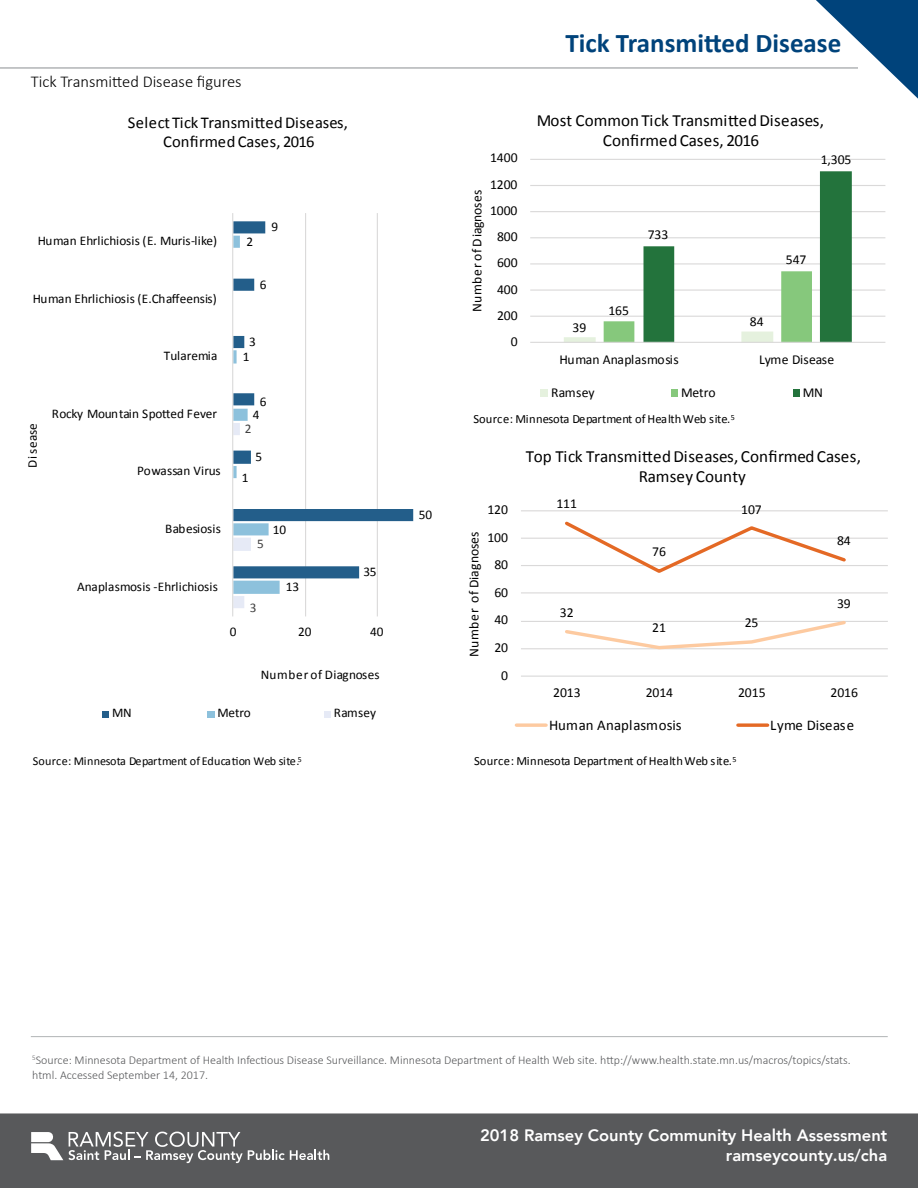
<style>
.page{position:relative;width:918px;height:1188px;background:#fff}
.page>*{position:absolute;margin:0;border:0;box-sizing:border-box;transform-origin:0 0}
.t1{font:700 27px "Calibri";color:#00437b}
.t2{font:17.1px/20.5px "Calibri";color:#000;text-align:center}
.t3{font:16.5px/19.8px "Calibri";letter-spacing:.005em;color:#000;text-align:center}
.Document_Name{font:800 16.5px "Avenir LT Com";color:#fff}
.Body_copy{font:300 16.5px "Calibri";color:#000}
.Footer_URL{font:800 16.5px "Avenir LT Com";color:#fff}
.t4{font:14.85px "Calibri";letter-spacing:.005em;color:#000}
.t5{font:13.65px "Calibri";letter-spacing:-.005em;color:#000}
.t6{font:13.65px "Calibri";letter-spacing:.025em;color:#000}
.t7{font:13.65px "Calibri";letter-spacing:.02em;color:#000}
.t8{font:13.2px "Calibri";color:#000}
.t9{font:13.2px "Calibri";letter-spacing:.025em;color:#000}
.t10{font:13.2px "Calibri";letter-spacing:.02em;color:#000}
.t11{font:13.2px "Calibri";letter-spacing:.035em;color:#000}
.t12{font:13.2px "Calibri";color:#414141}
.t13{font:12.6px "Calibri";letter-spacing:.02em;color:#000}
.t14{font:12.45px "Calibri";letter-spacing:.02em;color:#000}
.t15{font:12.15px "Calibri";letter-spacing:.015em;color:#000}
.footnotes{font:300 12px/14.4px "Calibri";color:#58595b}
</style>
<div class="page">
<hr style="left:0;top:67px;width:858px;height:2px;background:#b1b4b6">
<svg style="left:816px;top:0;width:102px;height:99px"></svg>
<div style="left:0;top:1113px;width:918px;height:75px;background:#58595b"></div>
<svg style="left:31px;top:1132px;width:298px;height:31px;background:#7e7e80"></svg>
<hr style="left:521px;top:510px;width:368px;height:1px;background:#dad9d9">
<hr style="left:521px;top:538px;width:368px;height:1px;background:#dad9d9">
<hr style="left:521px;top:565px;width:368px;height:1px;background:#dad9d9">
<hr style="left:521px;top:592px;width:368px;height:1px;background:#dad9d9">
<hr style="left:521px;top:621px;width:368px;height:1px;background:#dad9d9">
<hr style="left:521px;top:648px;width:368px;height:1px;background:#dad9d9">
<hr style="left:521px;top:676px;width:368px;height:1px;background:#dad9d9">
<svg style="left:563px;top:620px;width:285px;height:30px"></svg>
<svg style="left:562px;top:521px;width:286px;height:52px"></svg>
<svg style="left:516px;top:723px;width:30px;height:4px"></svg>
<svg style="left:738px;top:723px;width:30px;height:4px"></svg>
<hr style="left:530px;top:159px;width:355px;height:1px;background:#dad9d9">
<hr style="left:530px;top:185px;width:355px;height:1px;background:#dad9d9">
<hr style="left:530px;top:211px;width:355px;height:1px;background:#dad9d9">
<hr style="left:530px;top:237px;width:355px;height:1px;background:#dad9d9">
<hr style="left:530px;top:263px;width:355px;height:1px;background:#dad9d9">
<hr style="left:530px;top:289px;width:355px;height:2px;background:#dad9d9">
<hr style="left:530px;top:316px;width:355px;height:1px;background:#dad9d9">
<svg style="left:564px;top:171px;width:288px;height:171px"></svg>
<hr style="left:530px;top:342px;width:355px;height:1px;background:#dad9d9">
<div style="left:540px;top:390px;width:8px;height:7px;background:#e5f1de"></div>
<div style="left:671px;top:390px;width:7px;height:7px;background:#86c87c"></div>
<div style="left:793px;top:390px;width:6px;height:7px;background:#23733c"></div>
<hr style="left:31px;top:1036px;width:857px;height:1px;background:#b1b4b6">
<hr style="left:377px;top:213px;width:1px;height:403px;background:#dad9d9">
<hr style="left:305px;top:213px;width:1px;height:403px;background:#dad9d9">
<svg style="left:233px;top:578px;width:47px;height:30px"></svg>
<svg style="left:233px;top:221px;width:180px;height:357px"></svg>
<hr style="left:232px;top:213px;width:1px;height:403px;background:#dad9d9">
<div style="left:102px;top:711px;width:7px;height:6px;background:#235e8a"></div>
<div style="left:207px;top:711px;width:8px;height:6px;background:#8dc1dc"></div>
<svg style="left:324px;top:711px;width:6px;height:6px"></svg>
<p class="Body_copy" style="left:31px;top:71px;width:212px">Tick Transmitted Disease figures</p>
<h3 class="t3" style="left:128px;top:112px;width:221px">Select Tick TransmittedDiseases,<br>Confirmed Cases, 2016</h3>
<p class="t8" style="left:38px;top:232px;width:181px">Human Ehrlichiosis (E. Muris-like)</p>
<p class="t8" style="left:33px;top:290px;width:186px">Human Ehrlichiosis (E.Chaffeensis)</p>
<p class="t8" style="left:164px;top:348px;width:55px">Tularemia</p>
<p class="t11" style="left:24px;top:468px;width:46px;rotate:-90deg">Disease</p>
<p class="t8" style="left:52px;top:405px;width:167px">Rocky Mountain Spotted Fever</p>
<p class="t8" style="left:137px;top:463px;width:85px">Powassan Virus</p>
<p class="t8" style="left:246px;top:233px;width:8px">2</p>
<p class="t8" style="left:272px;top:218px;width:8px">9</p>
<p class="t8" style="left:260px;top:276px;width:8px">6</p>
<p class="t8" style="left:249px;top:333px;width:8px">3</p>
<p class="t8" style="left:243px;top:348px;width:8px">1</p>
<p class="t8" style="left:260px;top:393px;width:8px">6</p>
<p class="t8" style="left:253px;top:406px;width:8px">4</p>
<p class="t12" style="left:245px;top:421px;width:8px">2</p>
<p class="t8" style="left:242px;top:470px;width:8px">1</p>
<p class="t8" style="left:256px;top:449px;width:8px">5</p>
<p class="t10" style="left:165px;top:520px;width:57px">Babesiosis</p>
<p class="t8" style="left:77px;top:578px;width:142px">Anaplasmosis -Ehrlichiosis</p>
<p class="t12" style="left:257px;top:536px;width:8px">5</p>
<p class="t8" style="left:273px;top:521px;width:15px">10</p>
<p class="t12" style="left:250px;top:599px;width:8px">3</p>
<p class="t8" style="left:286px;top:579px;width:15px">13</p>
<p class="t8" style="left:363px;top:564px;width:15px">35</p>
<p class="t8" style="left:230px;top:624px;width:8px">0</p>
<p class="t8" style="left:298px;top:624px;width:15px">20</p>
<p class="t8" style="left:370px;top:624px;width:15px">40</p>
<p class="t9" style="left:261px;top:666px;width:120px">Number of Diagnoses</p>
<p class="t8" style="left:112px;top:705px;width:21px">MN</p>
<p class="t8" style="left:217px;top:705px;width:35px">Metro</p>
<p class="t8" style="left:334px;top:705px;width:44px">Ramsey</p>
<p class="t15" style="left:33px;top:753px;width:270px">Source: Minnesota Department of Education Web site.<sup>5</sup></p>
<p class="t8" style="left:419px;top:506px;width:15px">50</p>
<h1 class="t1" style="left:566px;top:25px;width:277px">Tick Transmitted Disease</h1>
<p class="t5" style="left:490px;top:149px;width:29px">1400</p>
<p class="t5" style="left:490px;top:176px;width:29px">1200</p>
<p class="t6" style="left:468px;top:312px;width:124px;rotate:-90deg">Number of Diagnoses</p>
<p class="t5" style="left:490px;top:202px;width:29px">1000</p>
<p class="t5" style="left:497px;top:228px;width:22px">800</p>
<p class="t5" style="left:497px;top:254px;width:22px">600</p>
<p class="t5" style="left:497px;top:280px;width:22px">400</p>
<p class="t5" style="left:497px;top:307px;width:22px">200</p>
<p class="t5" style="left:511px;top:333px;width:8px">0</p>
<h2 class="t2" style="left:537px;top:110px;width:289px">Most Common Tick TransmittedDiseases,<br>Confirmed Cases, 2016</h2>
<p class="t5" style="left:648px;top:225px;width:22px">733</p>
<p class="t5" style="left:573px;top:319px;width:15px">39</p>
<p class="t5" style="left:608px;top:302px;width:22px">165</p>
<p class="t5" style="left:821px;top:150px;width:32px">1,305</p>
<p class="t5" style="left:750px;top:313px;width:15px">84</p>
<p class="t5" style="left:786px;top:251px;width:22px">547</p>
<p class="t7" style="left:560px;top:351px;width:121px">Human Anaplasmosis</p>
<p class="t5" style="left:759px;top:351px;width:77px">Lyme Disease</p>
<p class="t5" style="left:551px;top:384px;width:45px">Ramsey</p>
<p class="t5" style="left:681px;top:384px;width:36px">Metro</p>
<p class="t5" style="left:803px;top:384px;width:22px">MN</p>
<p class="t14" style="left:473px;top:411px;width:263px">Source: Minnesota Department ofHealthWeb site.<sup>5</sup></p>
<p class="t5" style="left:487px;top:501px;width:22px">120</p>
<p class="t6" style="left:466px;top:657px;width:128px;rotate:-90deg">Number of Diagnoses</p>
<p class="t5" style="left:487px;top:528px;width:22px">100</p>
<p class="t5" style="left:494px;top:556px;width:15px">80</p>
<p class="t5" style="left:494px;top:584px;width:15px">60</p>
<p class="t5" style="left:494px;top:611px;width:15px">40</p>
<p class="t5" style="left:494px;top:639px;width:15px">20</p>
<p class="t5" style="left:501px;top:667px;width:8px">0</p>
<h2 class="t2" style="left:526px;top:446px;width:337px">Top Tick TransmittedDiseases, Confirmed Cases,<br>Ramsey County</h2>
<p class="t5" style="left:556px;top:495px;width:22px">111</p>
<p class="t5" style="left:560px;top:604px;width:15px">32</p>
<p class="t5" style="left:652px;top:543px;width:15px">76</p>
<p class="t5" style="left:652px;top:619px;width:15px">21</p>
<p class="t5" style="left:741px;top:500px;width:22px">107</p>
<p class="t5" style="left:745px;top:614px;width:15px">25</p>
<p class="t5" style="left:837px;top:532px;width:15px">84</p>
<p class="t5" style="left:837px;top:594px;width:15px">39</p>
<p class="t5" style="left:553px;top:684px;width:29px">2013</p>
<p class="t5" style="left:646px;top:684px;width:29px">2014</p>
<p class="t5" style="left:738px;top:684px;width:29px">2015</p>
<p class="t5" style="left:831px;top:684px;width:29px">2016</p>
<p class="t4" style="left:549px;top:715px;width:134px">Human Anaplasmosis</p>
<p class="t4" style="left:770px;top:715px;width:85px">Lyme Disease</p>
<p class="t13" style="left:474px;top:753px;width:264px">Source: Minnesota Department ofHealthWeb site.<sup>5</sup></p>
<h6 class="footnotes" style="left:32px;top:1053px;width:820px"><sup>5</sup>Source: Minnesota Department of Health Infectious Disease Surveillance. Minnesota Department of Health Web site. http://www.health.state.mn.us/macros/topics/stats. html. Accessed September 14, 2017.</h6>
<h1 class="Document_Name" style="left:480px;top:1126px;width:409px">2018 Ramsey County Community Health Assessment</h1>
<h2 class="Footer_URL" style="left:726px;top:1145px;width:163px">ramseycounty.us/cha</h2>
</div>
